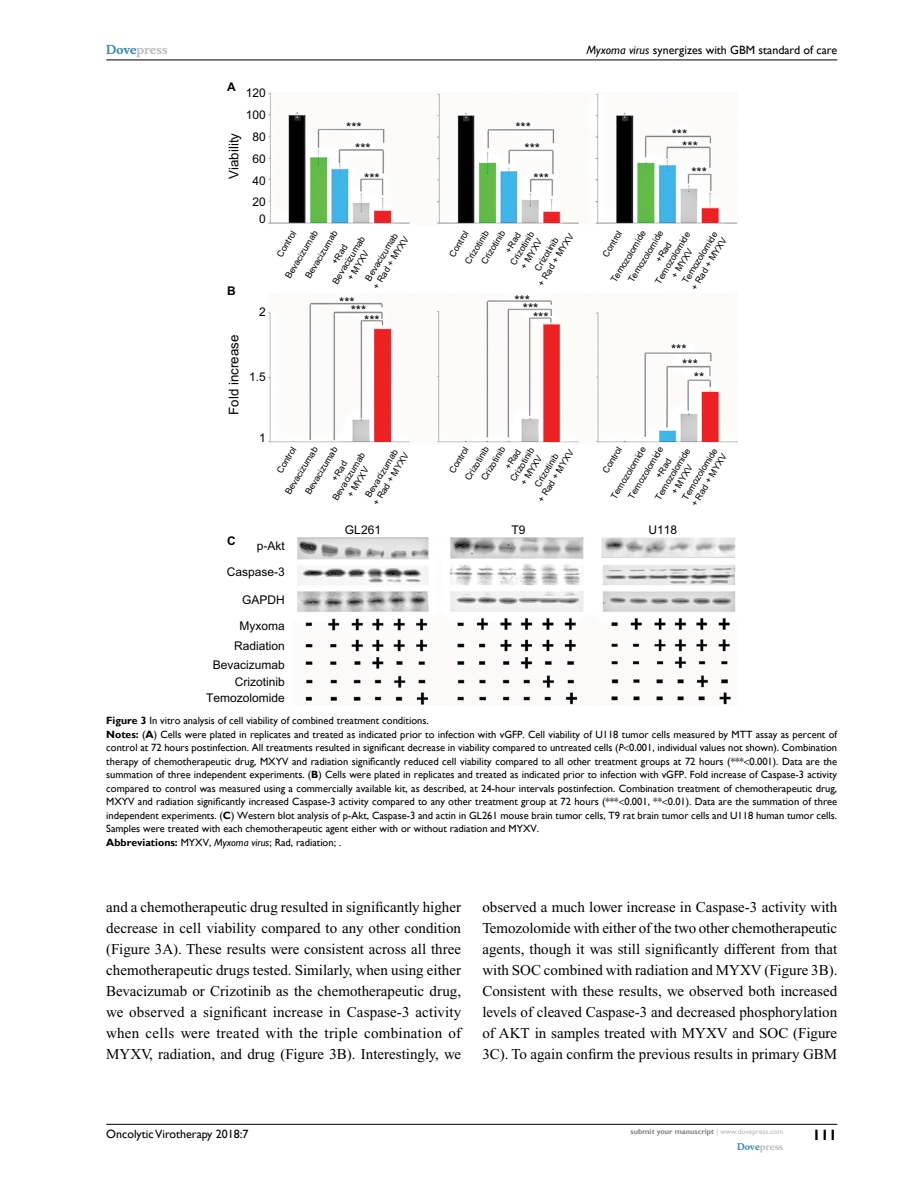
<style>
.page{position:relative;width:918px;height:1188px;background:#fff}
.page>*{position:absolute;margin:0;border:0;box-sizing:border-box;transform-origin:0 0}
.t1{font:15px/21px "Times New Roman";color:#000;text-align:justify}
.t2{font:700 15px "Gill Sans";color:#000}
.t3{font:13.35px/21px "Arial";color:#000}
.t4{font:12px/21.6px "Arial";color:#000;text-align:right}
.t5{font:12px "Gill Sans";color:#000}
.t6{font:700 12px "Musee";color:#b8babc}
.t7{font:700 12px "Arial";color:#000}
.t8{font:10.5px/13.5px "Gill Sans";color:#000}
.t9{font:9px/10.8px "Arial";color:#000}
.t10{font:700 9px "Musee";color:#b8babc}
.t11{font:700 7.5px "Gill Sans";color:#808285}
.s1{color:#3785ad}
.s2{font-style:italic}
.s3{font-weight:700}
.s4{font-weight:400;color:#b8babc}
</style>
<div class="page">
<hr style="left:106px;top:1124px;width:731px;height:1px;background:#000">
<hr style="left:106px;top:60px;width:731px;height:1px;background:#000">
<img style="left:269px;top:92px;width:468px;height:612px">
<p class="t6" style="left:106px;top:43px;width:63px"><span class="s1">Dove</span>press</p>
<p class="t7" style="left:227px;top:80px;width:10px">A</p>
<p class="t4" style="left:246px;top:82px;width:22px">120</p>
<p class="t4" style="left:246px;top:104px;width:22px">100</p>
<p class="t3" style="left:223px;top:179px;width:47px;rotate:-90deg">Viability</p>
<p class="t4" style="left:252px;top:126px;width:15px">80</p>
<p class="t3" style="left:355px;top:117px;width:17px;text-indent:-9px">*** ***</p>
<p class="t3" style="left:364px;top:168px;width:17px">***</p>
<p class="t4" style="left:252px;top:148px;width:15px;text-align:justify">60<br>40<br>20</p>
<p class="t4" style="left:259px;top:208px;width:8px">0</p>
<p class="t3" style="left:524px;top:117px;width:17px;text-indent:-9px">*** ***</p>
<p class="t3" style="left:534px;top:168px;width:17px">***</p>
<p class="t5" style="left:587px;top:43px;width:252px"><span class="s2">Myxoma virus</span> synergizes with GBM standard of care</p>
<p class="t3" style="left:682px;top:128px;width:17px;line-height:12px;text-indent:-11px">*** ***</p>
<p class="t3" style="left:691px;top:162px;width:17px">***</p>
<p class="t7" style="left:227px;top:284px;width:10px">B</p>
<p class="t3" style="left:223px;top:415px;width:82px;rotate:-90deg">Fold increase</p>
<p class="t4" style="left:259px;top:301px;width:8px">2</p>
<p class="t4" style="left:249px;top:366px;width:18px">1.5</p>
<p class="t9" style="left:314px;top:252px;width:30px;line-height:15.6px;text-indent:-25px;rotate:-59deg">Bevacizumab +Rad</p>
<p class="t9" style="left:264px;top:263px;width:56px;line-height:18.3px;text-align:center;rotate:-59deg">Control<br>Bevacizumab</p>
<p class="t9" style="left:362px;top:280px;width:62px;text-align:center;rotate:-59deg">Bevacizumab + Rad + MYXV</p>
<p class="t9" style="left:444px;top:252px;width:41px;line-height:17.2px;rotate:-59deg">Control<br>Crizotinib</p>
<p class="t9" style="left:489px;top:241px;width:23px;line-height:14.4px;text-indent:-22px;rotate:-59deg">Crizotinib +Rad</p>
<p class="t9" style="left:526px;top:277px;width:62px;text-align:center;rotate:-59deg">Crizotinib<br>+ Rad + MYXV</p>
<p class="t9" style="left:600px;top:253px;width:31px;rotate:-59deg">Control</p>
<p class="t9" style="left:611px;top:270px;width:61px;line-height:14.9px;text-indent:-9px;rotate:-59deg">Temozolomide<br>Temozolomide</p>
<p class="t9" style="left:508px;top:261px;width:39px;rotate:-59deg">Crizotinib + MYXV</p>
<p class="t9" style="left:680px;top:281px;width:62px;rotate:-59deg">Temozolomide + Rad + MYXV</p>
<p class="t9" style="left:644px;top:275px;width:61px;text-align:center;rotate:-59deg">+Rad<br>Temozolomide + MYXV</p>
<p class="t9" style="left:330px;top:280px;width:56px;text-align:center;rotate:-59deg">Bevacizumab + MYXV</p>
<p class="t3" style="left:339px;top:292px;width:17px">***</p>
<p class="t3" style="left:351px;top:300px;width:17px">***</p>
<p class="t3" style="left:364px;top:309px;width:17px">***</p>
<p class="t3" style="left:514px;top:289px;width:17px">***</p>
<p class="t3" style="left:523px;top:298px;width:17px">***</p>
<p class="t3" style="left:533px;top:307px;width:17px">***</p>
<p class="t3" style="left:682px;top:342px;width:17px;line-height:14.5px;text-indent:-11px">*** ***</p>
<p class="t3" style="left:694px;top:367px;width:12px">**</p>
<p class="t4" style="left:259px;top:427px;width:8px">1</p>
<p class="t9" style="left:314px;top:468px;width:30px;line-height:15.6px;text-indent:-25px;rotate:-59deg">Bevacizumab +Rad</p>
<p class="t9" style="left:264px;top:480px;width:56px;line-height:18.3px;text-align:center;rotate:-59deg">Control<br>Bevacizumab</p>
<p class="t9" style="left:362px;top:496px;width:62px;text-align:center;rotate:-59deg">Bevacizumab + Rad + MYXV</p>
<p class="t9" style="left:444px;top:468px;width:41px;line-height:17.2px;rotate:-59deg">Control<br>Crizotinib</p>
<p class="t9" style="left:489px;top:457px;width:23px;line-height:14.4px;text-indent:-22px;rotate:-59deg">Crizotinib +Rad</p>
<p class="t9" style="left:526px;top:493px;width:62px;text-align:center;rotate:-59deg">Crizotinib<br>+ Rad + MYXV</p>
<p class="t9" style="left:600px;top:470px;width:31px;rotate:-59deg">Control</p>
<p class="t9" style="left:611px;top:487px;width:61px;line-height:14.9px;text-indent:-9px;rotate:-59deg">Temozolomide<br>Temozolomide</p>
<p class="t9" style="left:508px;top:478px;width:39px;rotate:-59deg">Crizotinib + MYXV</p>
<p class="t9" style="left:680px;top:497px;width:62px;rotate:-59deg">Temozolomide + Rad + MYXV</p>
<p class="t9" style="left:644px;top:491px;width:61px;text-align:center;rotate:-59deg">+Rad<br>Temozolomide + MYXV</p>
<p class="t9" style="left:330px;top:497px;width:56px;text-align:center;rotate:-59deg">Bevacizumab + MYXV</p>
<p class="t4" style="left:345px;top:519px;width:38px">GL261</p>
<p class="t4" style="left:511px;top:519px;width:16px">T9</p>
<p class="t4" style="left:648px;top:519px;width:30px">U118</p>
<p class="t7" style="left:227px;top:534px;width:10px">C</p>
<p class="t4" style="left:227px;top:533px;width:60px;line-height:26.4px">p-Akt<br>Caspase-3</p>
<p class="t4" style="left:240px;top:588px;width:47px;line-height:25.3px;text-align:left">GAPDH<br>Myxoma</p>
<p class="t4" style="left:213px;top:637px;width:74px;line-height:18.1px">Radiation<br>Bevacizumab<br>Crizotinib</p>
<p class="t4" style="left:206px;top:687px;width:80px">Temozolomide</p>
<p class="t8" style="left:106px;top:714px;width:732px"><span class="s3">Figure 3</span> In vitro analysis of cell viability of combined treatment conditions.<br><span class="s3">Notes:</span> (<span class="s3">A</span>) Cells were plated in replicates and treated as indicated prior to infection with vGFP. Cell viability of U118 tumor cells measured by MTT assay as percent of control at 72 hours postinfection. All treatments resulted in significant decrease in viability compared to untreated cells (<span class="s2">P</span> 0.001, individual values not shown). Combination therapy of chemotherapeutic drug, MXYV and radiation significantly reduced cell viability compared to all other treatment groups at 72 hours (*** 0.001). Data are the summation of three independent experiments. (<span class="s3">B</span>) Cells were plated in replicates and treated as indicated prior to infection with vGFP. Fold increase of Caspase-3 activity compared to control was measured using a commercially available kit, as described, at 24-hour intervals postinfection. Combination treatment of chemotherapeutic drug, MXYV and radiation significantly increased Caspase-3 activity compared to any other treatment group at 72 hours (*** 0.001, ** 0.01). Data are the summation of three independent experiments. (<span class="s3">C</span>) Western blot analysis of p-Akt, Caspase-3 and actin in GL261 mouse brain tumor cells, T9 rat brain tumor cells and U118 human tumor cells.<br>Samples were treated with each chemotherapeutic agent either with or without radiation and MYXV.<br><span class="s3">Abbreviations:</span> MYXV, <span class="s2">Myxoma virus</span>; Rad, radiation; .</p>
<p class="t1" style="left:106px;top:896px;width:356px">and a chemotherapeutic drug resulted in significantly higher decrease in cell viability compared to any other condition (Figure 3A). These results were consistent across all three chemotherapeutic drugs tested. Similarly, when using either Bevacizumab or Crizotinib as the chemotherapeutic drug, we observed a significant increase in Caspase-3 activity when cells were treated with the triple combination of MYXV, radiation, and drug (Figure 3B). Interestingly, we</p>
<p class="t1" style="left:482px;top:896px;width:357px">observed a much lower increase in Caspase-3 activity with Temozolomide with either of the two other chemotherapeutic agents, though it was still significantly different from that with SOC combined with radiation and MYXV (Figure 3B).<br>Consistent with these results, we observed both increased levels of cleaved Caspase-3 and decreased phosphorylation of AKT in samples treated with MYXV and SOC (Figure 3C). To again confirm the previous results in primary GBM</p>
<p class="t5" style="left:106px;top:1127px;width:144px">Oncolytic Virotherapy 2018:7</p>
<p class="t11" style="left:631px;top:1127px;width:154px">submit your manuscript <span class="s4">| www.dovepress.com</span></p>
<p class="t10" style="left:737px;top:1141px;width:48px"><span class="s1">Dove</span>press</p>
<h1 class="t2" style="left:812px;top:1126px;width:26px">111</h1>
</div>
